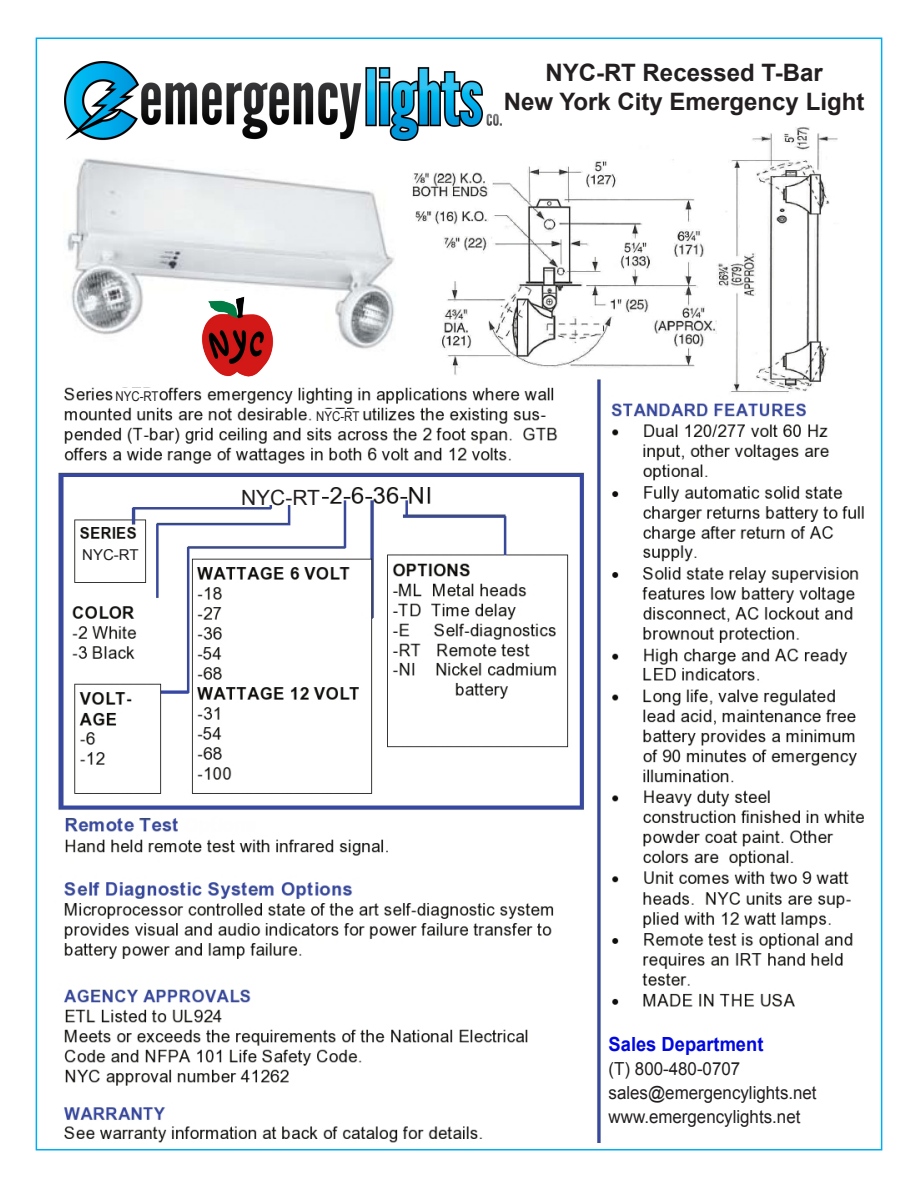
<style>
.page{position:relative;width:918px;height:1188px;background:#fff}
.page>*{position:absolute;margin:0;border:0;box-sizing:border-box;transform-origin:0 0}
.t1{font:700 24px "Arial";color:#231f20}
.t2{font:21px "Arial";color:#231f20}
.t3{font:700 19.5px "Arial";color:#0008df;scale:.94 1}
.t4{font:18px "Arial";color:#231f20;scale:.94 1}
.t5{font:15px "Arial";color:#231f20}
.t6{font:13.5px "Arial";color:#231f20;scale:.85 1}
</style>
<div class="page">
<img style="left:58px;top:124px;width:806px;height:1019px">
<img style="left:65px;top:62px;width:436px;height:79px">
<div style="left:236px;top:483px;width:84px;height:22px;background:#fff"></div>
<div style="left:500px;top:56px;width:368px;height:63px;background:#fff"></div>
<div style="left:79px;top:544px;width:63px;height:20px;background:#fff"></div>
<div style="left:115px;top:388px;width:44px;height:15px;background:#fff"></div>
<div style="left:316px;top:409px;width:44px;height:14px;background:#fff"></div>
<img style="left:63px;top:158px;width:334px;height:194px">
<img style="left:196px;top:295px;width:83px;height:83px">
<p class="t6" style="left:116px;top:387px;width:52px">NYC-RT</p>
<p class="t5" style="left:82px;top:545px;width:58px">NYC-RT</p>
<p class="t6" style="left:316px;top:407px;width:52px">NYC-RT</p>
<p class="t2" style="left:241px;top:484px;width:80px">NYC-RT</p>
<p class="t1" style="left:545px;top:57px;width:279px">NYC-RT Recessed T-Bar</p>
<p class="t1" style="left:504px;top:86px;width:362px">New York City Emergency Light</p>
<p class="t3" style="left:609px;top:1031px;width:166px">Sales Department</p>
<p class="t4" style="left:609px;top:1057px;width:142px">(T) 800-480-0707</p>
<p class="t4" style="left:609px;top:1081px;width:223px">sales@emergencylights.net</p>
<p class="t4" style="left:609px;top:1105px;width:206px">www.emergencylights.net</p>
</div>
